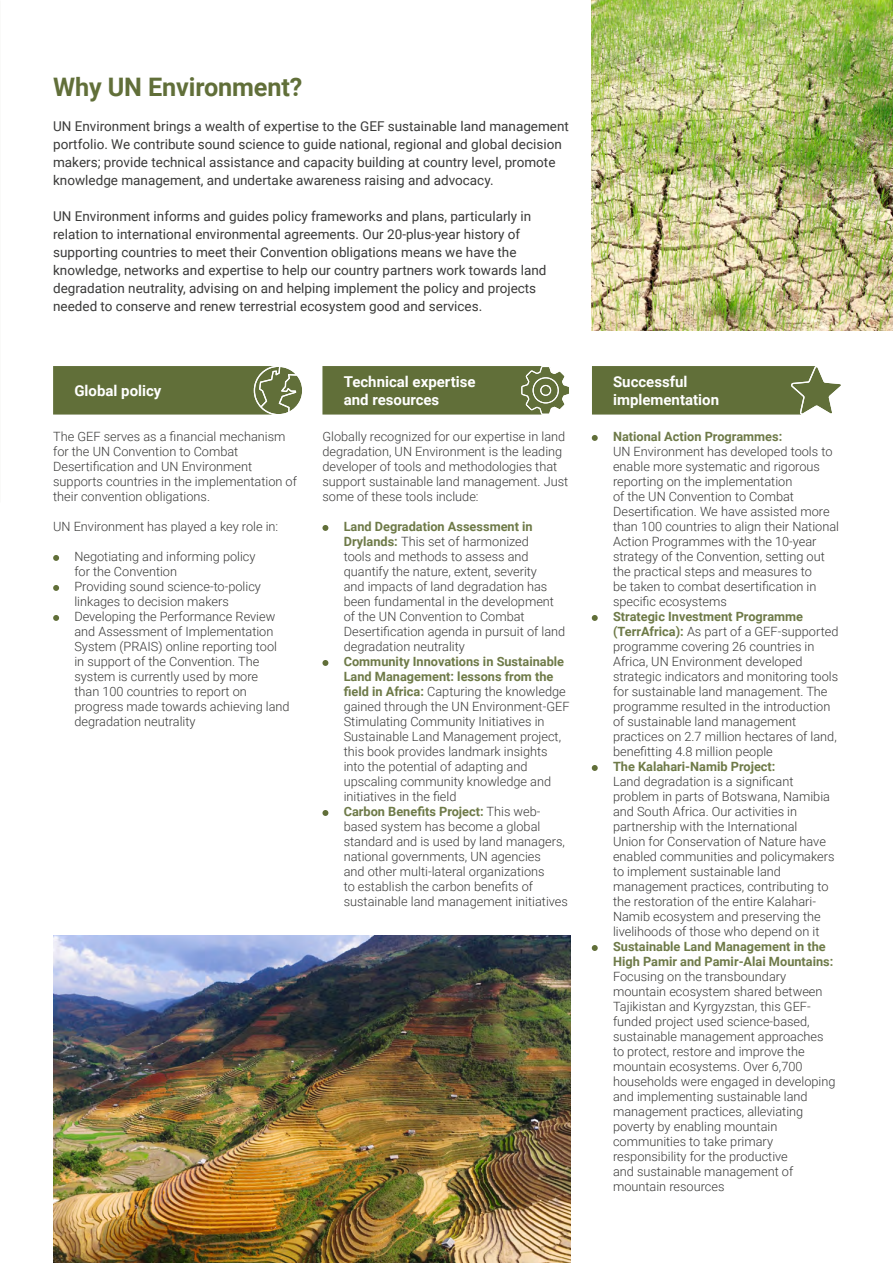
<style>
.page{position:relative;width:893px;height:1263px;background:#fff}
.page>*{position:absolute;margin:0;border:0;box-sizing:border-box;transform-origin:0 0}
.t1{font:700 25.5px "Roboto";letter-spacing:-.005em;color:#616f39}
.t2{font:700 15px/18px "Roboto";color:#fff}
.t3{font:13.5px/18px "Roboto";color:#3a3a39}
.t4{font:300 12.75px/15px "Roboto";color:#3a3a39}
.t5{font:700 12.75px/15px "Roboto";color:#6e7a48}
.s1{font-weight:700;color:#6e7a48}
</style>
<div class="page">
<svg style="left:322px;top:366px;width:247px;height:49px;background:#6c7946"></svg>
<svg style="left:592px;top:366px;width:249px;height:49px;background:#6d7a48"></svg>
<svg style="left:322px;top:525px;width:6px;height:6px"></svg>
<svg style="left:322px;top:660px;width:6px;height:6px"></svg>
<svg style="left:322px;top:810px;width:6px;height:6px"></svg>
<svg style="left:592px;top:435px;width:6px;height:6px"></svg>
<svg style="left:592px;top:615px;width:6px;height:6px"></svg>
<svg style="left:592px;top:765px;width:6px;height:6px"></svg>
<svg style="left:592px;top:945px;width:6px;height:6px"></svg>
<img style="left:592px;top:0;width:301px;height:331px">
<svg style="left:53px;top:366px;width:249px;height:49px;background:#6a7744"></svg>
<svg style="left:53px;top:555px;width:6px;height:6px"></svg>
<svg style="left:53px;top:585px;width:6px;height:6px"></svg>
<svg style="left:53px;top:615px;width:6px;height:6px"></svg>
<img style="left:53px;top:935px;width:517px;height:328px">
<h1 class="t1" style="left:53px;top:69px;width:251px">Why UN Environment?</h1>
<p class="t3" style="left:53px;top:116px;width:517px">UN Environment brings a wealth of expertise to the GEF sustainable land management portfolio. We contribute sound science to guide national, regional and global decision makers; provide technical assistance and capacity building at country level, promote knowledge management, and undertake awareness raising and advocacy.</p>
<p class="t3" style="left:53px;top:206px;width:495px">UN Environment informs and guides policy frameworks and plans, particularly in relation to international environmental agreements. Our 20-plus-year history of supporting countries to meet their Convention obligations means we have the knowledge, networks and expertise to help our country partners work towards land degradation neutrality, advising on and helping implement the policy and projects needed to conserve and renew terrestrial ecosystem good and services.</p>
<p class="t2" style="left:74px;top:381px;width:89px">Global policy</p>
<p class="t4" style="left:53px;top:428px;width:245px">The GEF serves as a financial mechanism for the UN Convention to Combat Desertification and UN Environment supports countries in the implementation of their convention obligations.</p>
<p class="t4" style="left:53px;top:518px;width:227px">UN Environment has played a key role in:</p>
<p class="t4" style="left:74px;top:548px;width:217px">Negotiating and informing policy<br>for the Convention<br>Providing sound science-to-policy linkages to decision makers<br>Developing the Performance Review and Assessment of Implementation<br>System (PRAIS) online reporting tool in support of the Convention. The system is currently used by more<br>than 100 countries to report on progress made towards achieving land degradation neutrality</p>
<p class="t2" style="left:344px;top:372px;width:133px">Technical expertise and resources</p>
<p class="t2" style="left:613px;top:372px;width:108px">Successful implementation</p>
<p class="t4" style="left:322px;top:428px;width:247px">Globally recognized for our expertise in land degradation, UN Environment is the leading developer of tools and methodologies that support sustainable land management. Just some of these tools include:</p>
<p class="t4" style="left:344px;top:518px;width:223px"><span class="s1">Land Degradation Assessment in Drylands:</span> This set of harmonized<br>tools and methods to assess and quantify the nature, extent, severity<br>and impacts of land degradation has been fundamental in the development of the UN Convention to Combat Desertification agenda in pursuit of land degradation neutrality</p>
<p class="t4" style="left:344px;top:653px;width:227px"><span class="s1">Community Innovations in Sustainable Land Management: lessons from the field in Africa:</span> Capturing the knowledge gained through the UN Environment-GEF Stimulating Community Initiatives in Sustainable Land Management project, this book provides landmark insights into the potential of adapting and upscaling community knowledge and initiatives in the field<br><span class="s1">Carbon Benefits Project:</span> This web&shy;based system has become a global standard and is used by land managers, national governments, UN agencies<br>and other multi-lateral organizations<br>to establish the carbon benefits of sustainable land management initiatives</p>
<p class="t5" style="left:613px;top:428px;width:171px">National Action Programmes:</p>
<p class="t4" style="left:613px;top:443px;width:227px">UN Environment has developed tools to enable more systematic and rigorous reporting on the implementation<br>of the UN Convention to Combat Desertification. We have assisted more than 100 countries to align their National Action Programmes with the 10-year strategy of the Convention, setting out the practical steps and measures to<br>be taken to combat desertification in specific ecosystems</p>
<p class="t4" style="left:613px;top:608px;width:227px"><span class="s1">Strategic Investment Programme (TerrAfrica):</span> As part of a GEF-supported programme covering 26 countries in Africa, UN Environment developed strategic indicators and monitoring tools for sustainable land management. The programme resulted in the introduction of sustainable land management practices on 2.7 million hectares of land, benefitting 4.8 million people</p>
<p class="t5" style="left:613px;top:758px;width:164px">The Kalahari-Namib Project:</p>
<p class="t4" style="left:613px;top:773px;width:223px">Land degradation is a significant problem in parts of Botswana, Namibia and South Africa. Our activities in partnership with the International<br>Union for Conservation of Nature have enabled communities and policymakers to implement sustainable land management practices, contributing to the restoration of the entire Kalahari-Namib ecosystem and preserving the livelihoods of those who depend on it</p>
<p class="t5" style="left:613px;top:938px;width:222px">Sustainable Land Management in the<br>High Pamir and Pamir-Alai Mountains:</p>
<p class="t4" style="left:613px;top:968px;width:224px">Focusing on the transboundary mountain ecosystem shared between Tajikistan and Kyrgyzstan, this GEF&shy;funded project used science-based, sustainable management approaches to protect, restore and improve the mountain ecosystems. Over 6,700 households were engaged in developing and implementing sustainable land management practices, alleviating poverty by enabling mountain communities to take primary responsibility for the productive<br>and sustainable management of mountain resources</p>
</div>
